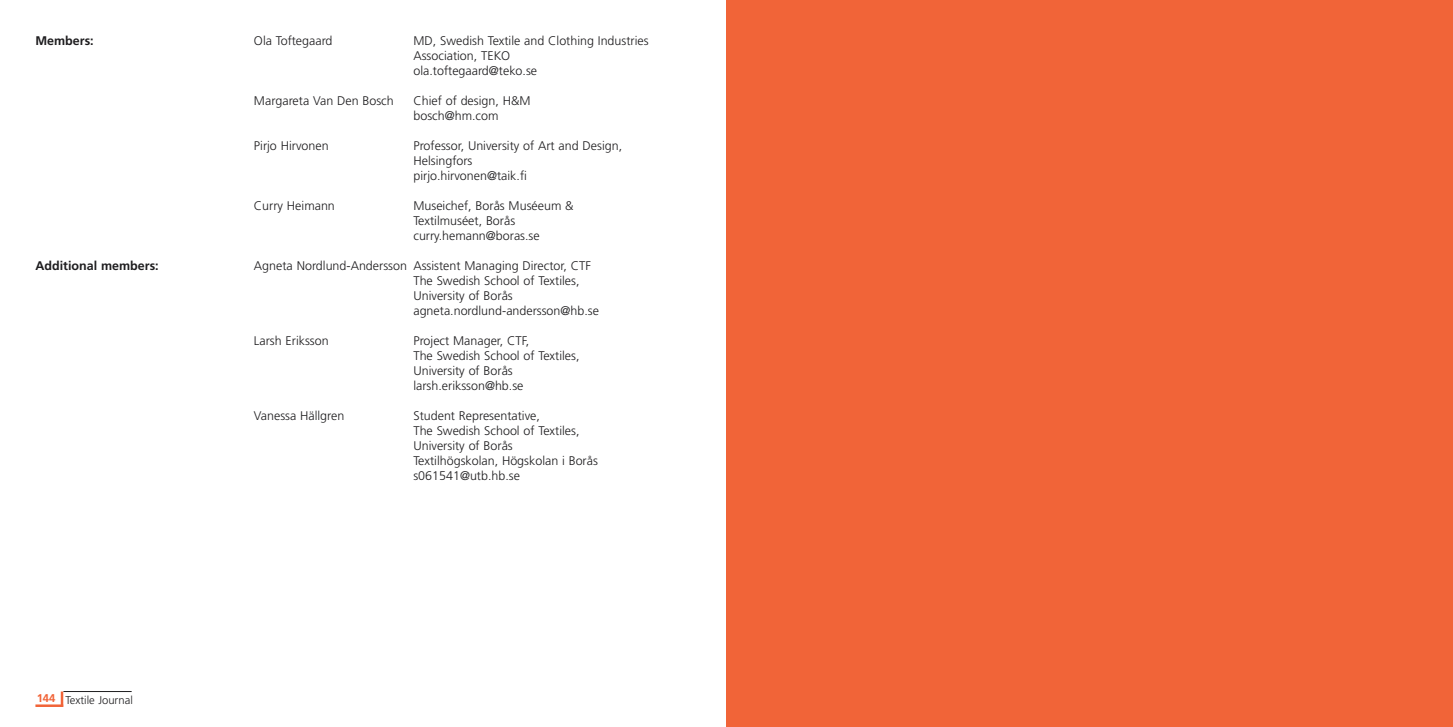
<style>
.page{position:relative;width:1453px;height:727px;background:#fff}
.page>*{position:absolute;margin:0;border:0;box-sizing:border-box;transform-origin:0 0}
.t1{font:300 12.5px/15px "Frutiger";color:#1e1d1f}
.t2{font:700 12.5px "Frutiger";color:#1e1d1f}
.t3{font:300 11.25px "Frutiger";color:#1e1d1f}
</style>
<div class="page">
<hr style="left:35px;top:704px;width:28px;height:2px;background:#f16438">
<svg style="left:61px;top:691px;width:2px;height:13px"></svg>
<hr style="left:63px;top:691px;width:69px;height:1px;background:#1e1d1f">
<div style="left:726px;top:0;width:727px;height:726px;background:#f16438"></div>
<p class="t2" style="left:35px;top:33px;width:60px">Members:</p>
<p class="t2" style="left:35px;top:258px;width:125px">Additional members:</p>
<p class="t3" style="left:37px;top:693px;width:98px"><sup>144</sup> Textile Journal</p>
<p class="t1" style="left:254px;top:33px;width:80px">Ola Toftegaard</p>
<p class="t1" style="left:413px;top:33px;width:237px">MD, Swedish Textile and Clothing Industries<br>Association, TEKO<br>ola.toftegaard@teko.se</p>
<p class="t1" style="left:254px;top:93px;width:141px">Margareta Van Den Bosch</p>
<p class="t1" style="left:413px;top:93px;width:119px">Chief of design, H&amp;M bosch@hm.com</p>
<p class="t1" style="left:254px;top:138px;width:76px">Pirjo Hirvonen</p>
<p class="t1" style="left:413px;top:138px;width:210px">Professor, University of Art and Design,<br>Helsingfors<br>pirjo.hirvonen@taik.fi</p>
<p class="t1" style="left:254px;top:198px;width:82px">Curry Heimann</p>
<p class="t1" style="left:413px;top:198px;width:162px">Museichef, Borås Muséeum &amp;<br>Textilmuséet, Borås curry.hemann@boras.se</p>
<p class="t1" style="left:413px;top:258px;width:187px;text-indent:-159px">Agneta Nordlund-Andersson Assistent Managing Director, CTF The Swedish School of Textiles, University of Borås agneta.nordlund-andersson@hb.se</p>
<p class="t1" style="left:254px;top:333px;width:76px">Larsh Eriksson</p>
<p class="t1" style="left:413px;top:333px;width:168px">Project Manager, CTF,<br>The Swedish School of Textiles,<br>University of Borås larsh.eriksson@hb.se</p>
<p class="t1" style="left:254px;top:408px;width:92px">Vanessa Hällgren</p>
<p class="t1" style="left:413px;top:408px;width:186px">Student Representative,<br>The Swedish School of Textiles,<br>University of Borås<br>Textilhögskolan, Högskolan i Borås s061541@utb.hb.se</p>
</div>
